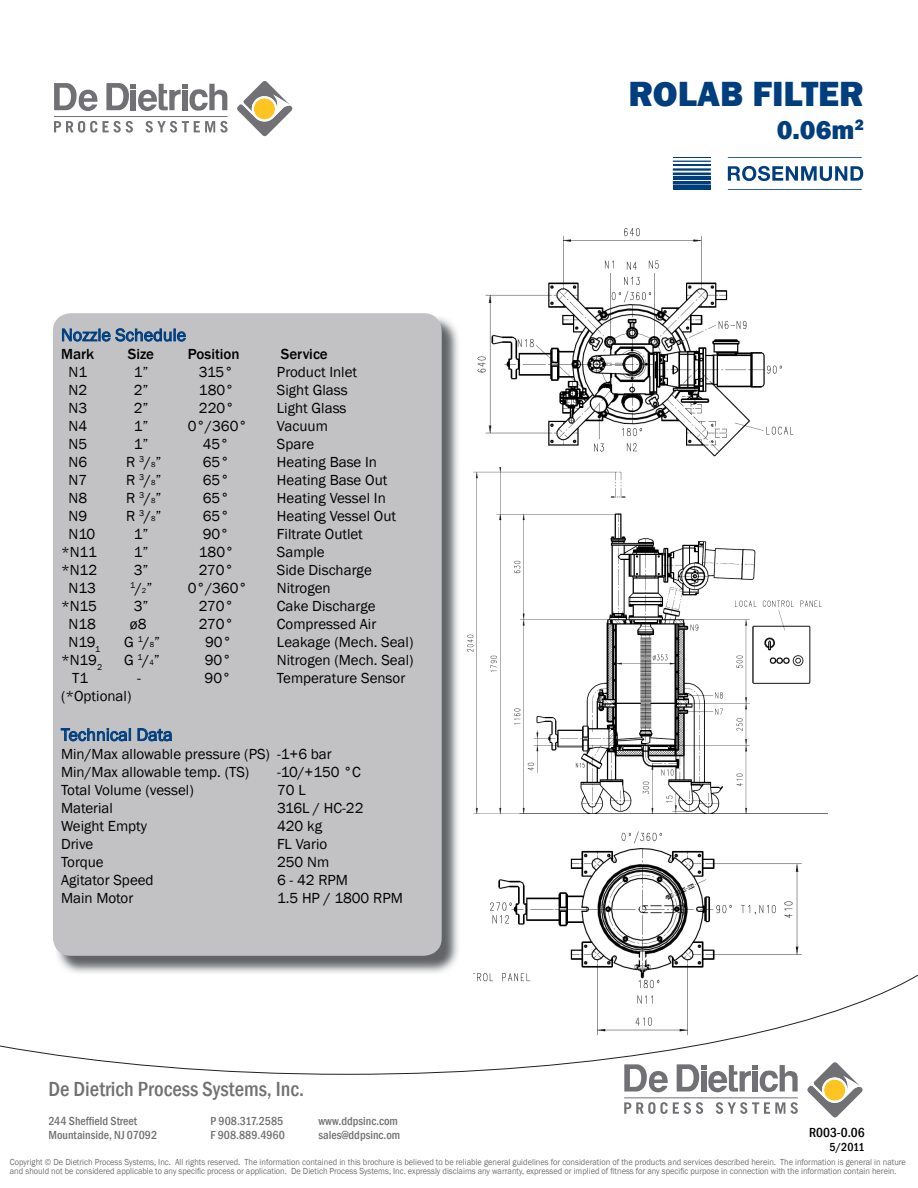
<style>
.page{position:relative;width:918px;height:1188px;background:#fff}
.page>*{position:absolute;margin:0;border:0;box-sizing:border-box;transform-origin:0 0}
.t1{font:800 36px "Franklin Gothic";color:#003e7e}
.t2{font:800 27px "Franklin Gothic";color:#003e7e}
.t3{font:500 condensed 21px "Franklin Gothic";color:#717073}
.t4{font:18px "Franklin Gothic";color:#003e7e}
.t5{font:16.95px "Trade Gothic LT Std Bd 2";color:#717074}
.t6{font:15px/18px "Franklin Gothic";color:#000}
.t7{font:500 15px "Franklin Gothic";color:#000}
.t8{font:500 condensed 13.5px "Franklin Gothic";color:#000}
.t9{font:300 12.3px "Trade Gothic LT Std";color:#717074}
.t10{font:500 condensed 12px "Franklin Gothic";color:#717073}
.t11{font:500 condensed 12px "Franklin Gothic";color:#000}
.t12{font:9px/9px "Franklin Gothic";color:#717073;scale:.93 1}
.s1{font-size:7.5px}
</style>
<div class="page">
<img style="left:473px;top:831px;width:329px;height:144px">
<img style="left:467px;top:467px;width:360px;height:347px">
<img style="left:477px;top:228px;width:317px;height:229px">
<svg style="left:0;top:975px;width:918px;height:100px"></svg>
<svg style="left:237px;top:81px;width:55px;height:55px"></svg>
<hr style="left:54px;top:116px;width:174px;height:1px;background:#717074">
<svg style="left:54px;top:83px;width:44px;height:28px"></svg>
<svg style="left:106px;top:83px;width:121px;height:28px"></svg>
<svg style="left:54px;top:121px;width:174px;height:12px"></svg>
<svg style="left:624px;top:1025px;width:255px;height:93px"></svg>
<svg style="left:728px;top:166px;width:135px;height:15px"></svg>
<hr style="left:673px;top:186px;width:38px;height:4px;background:#003e7e">
<svg style="left:673px;top:181px;width:38px;height:4px"></svg>
<hr style="left:673px;top:177px;width:38px;height:3px;background:#003e7e">
<hr style="left:673px;top:173px;width:38px;height:2px;background:#003e7e">
<hr style="left:673px;top:168px;width:38px;height:3px;background:#003e7e">
<hr style="left:673px;top:164px;width:38px;height:2px;background:#003e7e">
<hr style="left:673px;top:161px;width:38px;height:1px;background:#003e7e">
<hr style="left:673px;top:157px;width:38px;height:1px;background:#003e7e">
<hr style="left:728px;top:189px;width:134px;height:1px;background:#003e7e">
<svg style="left:728px;top:157px;width:134px;height:1px"></svg>
<img style="left:56px;top:316px;width:402px;height:657px">
<div style="left:53px;top:313px;width:389px;height:643px;background:#c2c2c5;border-radius:18px"></div>
<svg style="left:62px;top:328px;width:124px;height:14px"></svg>
<svg style="left:60px;top:728px;width:112px;height:14px"></svg>
<p class="t4" style="left:61px;top:327px;width:127px">Nozzle Schedule</p>
<p class="t7" style="left:61px;top:345px;width:35px">Mark</p>
<p class="t7" style="left:128px;top:345px;width:28px">Size</p>
<p class="t7" style="left:188px;top:345px;width:53px">Position</p>
<p class="t7" style="left:281px;top:345px;width:48px">Service</p>
<p class="t6" style="left:69px;top:364px;width:20px">N1</p>
<p class="t6" style="left:134px;top:364px;width:16px">1”</p>
<p class="t6" style="left:199px;top:364px;width:36px">315°</p>
<p class="t6" style="left:277px;top:364px;width:82px">Product Inlet</p>
<p class="t6" style="left:69px;top:382px;width:20px">N2</p>
<p class="t6" style="left:134px;top:382px;width:16px">2”</p>
<p class="t6" style="left:199px;top:382px;width:37px">180°</p>
<p class="t6" style="left:277px;top:382px;width:72px">Sight Glass</p>
<p class="t6" style="left:69px;top:400px;width:20px">N3</p>
<p class="t6" style="left:134px;top:400px;width:16px">2”</p>
<p class="t6" style="left:199px;top:400px;width:37px">220°</p>
<p class="t6" style="left:277px;top:400px;width:71px">Light Glass</p>
<p class="t6" style="left:69px;top:418px;width:20px">N4</p>
<p class="t6" style="left:134px;top:418px;width:16px">1”</p>
<p class="t6" style="left:188px;top:418px;width:61px">0°/360°</p>
<p class="t6" style="left:277px;top:418px;width:52px">Vacuum</p>
<p class="t6" style="left:69px;top:436px;width:20px">N5</p>
<p class="t6" style="left:134px;top:436px;width:16px">1”</p>
<p class="t6" style="left:203px;top:436px;width:28px">45°</p>
<p class="t6" style="left:277px;top:436px;width:39px">Spare</p>
<p class="t6" style="left:69px;top:454px;width:20px">N6</p>
<p class="t6" style="left:126px;top:454px;width:37px">R <sup>3</sup>/<span class="s1">8</span>”</p>
<p class="t6" style="left:203px;top:454px;width:28px">65°</p>
<p class="t6" style="left:277px;top:454px;width:102px">Heating Base In</p>
<p class="t6" style="left:69px;top:472px;width:20px">N7</p>
<p class="t6" style="left:126px;top:472px;width:37px">R <sup>3</sup>/<span class="s1">8</span>”</p>
<p class="t6" style="left:203px;top:472px;width:28px">65°</p>
<p class="t6" style="left:277px;top:472px;width:112px">Heating Base Out</p>
<p class="t6" style="left:69px;top:490px;width:20px">N8</p>
<p class="t6" style="left:126px;top:490px;width:37px">R <sup>3</sup>/<span class="s1">8</span>”</p>
<p class="t6" style="left:203px;top:490px;width:28px">65°</p>
<p class="t6" style="left:277px;top:490px;width:110px">Heating Vessel In</p>
<p class="t6" style="left:69px;top:508px;width:20px">N9</p>
<p class="t6" style="left:126px;top:508px;width:37px">R <sup>3</sup>/<span class="s1">8</span>”</p>
<p class="t6" style="left:203px;top:508px;width:28px">65°</p>
<p class="t6" style="left:277px;top:508px;width:121px">Heating Vessel Out</p>
<p class="t6" style="left:69px;top:526px;width:28px">N10</p>
<p class="t6" style="left:134px;top:526px;width:16px">1”</p>
<p class="t6" style="left:203px;top:526px;width:28px">90°</p>
<p class="t6" style="left:277px;top:526px;width:87px">Filtrate Outlet</p>
<p class="t6" style="left:61px;top:544px;width:37px">*N11</p>
<p class="t6" style="left:134px;top:544px;width:16px">1”</p>
<p class="t6" style="left:199px;top:544px;width:37px">180°</p>
<p class="t6" style="left:277px;top:544px;width:49px">Sample</p>
<p class="t6" style="left:61px;top:562px;width:38px">*N12</p>
<p class="t6" style="left:134px;top:562px;width:16px">3”</p>
<p class="t6" style="left:199px;top:562px;width:36px">270°</p>
<p class="t6" style="left:277px;top:562px;width:96px">Side Discharge</p>
<p class="t6" style="left:69px;top:580px;width:29px">N13</p>
<p class="t6" style="left:130px;top:580px;width:24px"><sup>1</sup>/<span class="s1">2</span>”</p>
<p class="t6" style="left:188px;top:580px;width:61px">0°/360°</p>
<p class="t6" style="left:277px;top:580px;width:55px">Nitrogen</p>
<p class="t6" style="left:61px;top:598px;width:38px">*N15</p>
<p class="t6" style="left:134px;top:598px;width:16px">3”</p>
<p class="t6" style="left:199px;top:598px;width:36px">270°</p>
<p class="t6" style="left:277px;top:598px;width:100px">Cake Discharge</p>
<p class="t6" style="left:69px;top:616px;width:29px">N18</p>
<p class="t6" style="left:130px;top:616px;width:18px">ø8</p>
<p class="t6" style="left:199px;top:616px;width:36px">270°</p>
<p class="t6" style="left:277px;top:616px;width:101px">Compressed Air</p>
<p class="t6" style="left:69px;top:634px;width:33px">N19<sub>1</sub></p>
<p class="t6" style="left:124px;top:634px;width:37px">G <sup>1</sup>/<span class="s1">8</span>”</p>
<p class="t6" style="left:205px;top:634px;width:28px">90°</p>
<p class="t6" style="left:277px;top:634px;width:138px">Leakage (Mech. Seal)</p>
<p class="t6" style="left:61px;top:652px;width:43px">*N19<sub>2</sub></p>
<p class="t6" style="left:124px;top:652px;width:37px">G <sup>1</sup>/<span class="s1">4</span>”</p>
<p class="t6" style="left:205px;top:652px;width:28px">90°</p>
<p class="t6" style="left:277px;top:652px;width:138px">Nitrogen (Mech. Seal)</p>
<p class="t6" style="left:72px;top:670px;width:18px">T1</p>
<p class="t6" style="left:137px;top:670px;width:5px">-</p>
<p class="t6" style="left:205px;top:670px;width:28px">90°</p>
<p class="t6" style="left:277px;top:670px;width:130px">Temperature Sensor</p>
<p class="t6" style="left:61px;top:688px;width:72px">(*Optional)</p>
<p class="t4" style="left:61px;top:727px;width:113px">Technical Data</p>
<p class="t6" style="left:61px;top:745px;width:272px">Min/Max allowable pressure (PS) -1+6 bar<br>Min/Max allowable temp. (TS)</p>
<p class="t6" style="left:277px;top:763px;width:85px">-10/+150 °C</p>
<p class="t6" style="left:61px;top:781px;width:134px">Total Volume (vessel)</p>
<p class="t6" style="left:277px;top:781px;width:30px">70 L</p>
<p class="t6" style="left:61px;top:799px;width:54px">Material</p>
<p class="t6" style="left:277px;top:799px;width:88px">316L / HC-22</p>
<p class="t6" style="left:61px;top:817px;width:88px">Weight Empty</p>
<p class="t6" style="left:277px;top:817px;width:47px">420 kg</p>
<p class="t6" style="left:61px;top:835px;width:34px">Drive</p>
<p class="t6" style="left:277px;top:835px;width:52px">FL Vario</p>
<p class="t6" style="left:61px;top:853px;width:44px">Torque</p>
<p class="t6" style="left:277px;top:853px;width:54px">250 Nm</p>
<p class="t6" style="left:61px;top:871px;width:94px">Agitator Speed</p>
<p class="t6" style="left:277px;top:871px;width:73px">6 - 42 RPM</p>
<p class="t6" style="left:61px;top:889px;width:74px">Main Motor</p>
<p class="t6" style="left:277px;top:889px;width:127px">1.5 HP / 1800 RPM</p>
<h1 class="t1" style="left:628px;top:73px;width:237px">ROLAB FILTER</h1>
<h2 class="t2" style="left:777px;top:113px;width:89px">0.06m<sup>2</sup></h2>
<h3 class="t3" style="left:48px;top:1080px;width:257px">De Dietrich Process Systems, Inc.</h3>
<p class="t10" style="left:48px;top:1116px;width:90px">244 Sheffield Street</p>
<p class="t10" style="left:210px;top:1116px;width:74px">P 908.317.2585</p>
<p class="t10" style="left:319px;top:1116px;width:81px">www.ddpsinc.com</p>
<p class="t10" style="left:48px;top:1130px;width:110px">Mountainside, NJ 07092</p>
<p class="t10" style="left:210px;top:1130px;width:76px">F 908.889.4960</p>
<p class="t10" style="left:319px;top:1130px;width:83px">sales@ddpsinc.om</p>
<p class="t12" style="left:10px;top:1158px;width:965px">Copyright © De Dietrich Process Systems, Inc. All rights reserved. The information contained in this brochure is believed to be reliable general guidelines for consideration of the products and services described herein. The information is general in nature and should not be considered applicable to any specific process or application. De Dietich Process Systems, Inc. expressly disclaims any warranty, expressed or implied of fitness for any specific purpose in connection with the information contain herein.</p>
<p class="t5" style="left:50px;top:1092px;width:265px">De Dietrich Process Systems GmbH</p>
<p class="t9" style="left:50px;top:1121px;width:108px">Hattenbergstraße 36</p>
<p class="t9" style="left:183px;top:1121px;width:146px">Tel.: +49 (0) 61 31/97 04-0</p>
<p class="t8" style="left:809px;top:1127px;width:57px">R003-0.06</p>
<p class="t11" style="left:829px;top:1142px;width:37px">5/2011</p>
</div>
